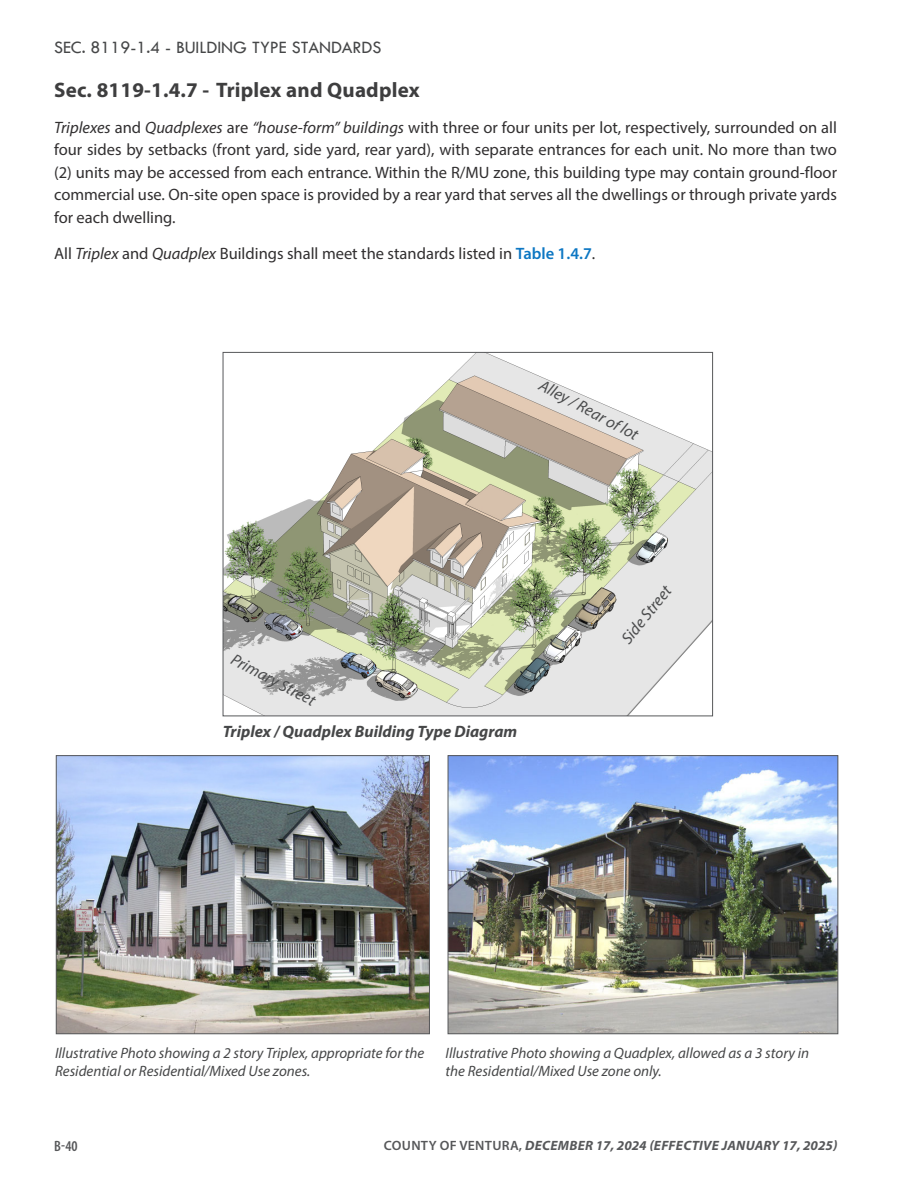
<style>
.page{position:relative;width:918px;height:1188px;background:#fff}
.page>*{position:absolute;margin:0;border:0;box-sizing:border-box;transform-origin:0 0}
.t1{font:700 21px "Myriad Pro";letter-spacing:.01em;color:#3e3e3f}
.header_text__left{font:18px "Tw Cen";color:#464748}
._2B_-_Pararaph_Body_Text{font:16.5px/22.5px "Myriad Pro";color:#312f30;text-align:justify}
.t2{font:italic 16.5px "Myriad Pro";color:#4b4c4d}
.Captions{font:italic 700 16.5px "Myriad Pro";color:#464748}
.Captions-2{font:italic 15px/18px "Myriad Pro";color:#464748}
.t3{font:600 condensed 15px "Myriad Pro";color:#57585a}
.t4{font:italic 700 13.5px "Myriad Pro";letter-spacing:.02em;color:#57585a}
.s1{font-style:italic}
.s2{font-weight:600;color:#0d77c3}
.s3{font-weight:600;font-style:normal}
</style>
<div class="page">
<img style="left:450px;top:757px;width:386px;height:275px">
<div style="left:448px;top:755px;width:390px;height:279px;border:1px solid #57585a"></div>
<img style="left:58px;top:757px;width:370px;height:275px">
<div style="left:56px;top:755px;width:374px;height:279px;border:1px solid #57585a"></div>
<img style="left:225px;top:354px;width:486px;height:360px">
<p class="header_text__left" style="left:54px;top:36px;width:329px">SEC. 8119-1.4 - BUILDING TYPE STANDARDS</p>
<p class="t1" style="left:54px;top:76px;width:367px">Sec. 8119-1.4.7 - Triplex and Quadplex</p>
<p class="_2B_-_Pararaph_Body_Text" style="left:54px;top:116px;width:784px"><span class="s1">Triplexes</span> and <span class="s1">Quadplexes</span> are <span class="s1">“house-form” buildings</span> with three or four units per lot, respectively, surrounded on all four sides by setbacks (front yard, side yard, rear yard), with separate entrances for each unit. No more than two (2) units may be accessed from each entrance. Within the R/MU zone, this building type may contain ground-floor commercial use. On-site open space is provided by a rear yard that serves all the dwellings or through private yards for each dwelling.</p>
<p class="_2B_-_Pararaph_Body_Text" style="left:54px;top:242px;width:543px">All <span class="s1">Triplex</span> and <span class="s1">Quadplex</span> Buildings shall meet the standards listed in <span class="s2">Table 1.4.7</span>.</p>
<p class="t2" style="left:545px;top:375px;width:111px;rotate:28deg">Alley / Rear of lot</p>
<p class="t2" style="left:237px;top:649px;width:95px;rotate:28deg">Primary Street</p>
<p class="Captions" style="left:223px;top:721px;width:296px">Triplex / Quadplex Building Type Diagram</p>
<p class="t2" style="left:617px;top:635px;width:70px;rotate:-51deg">Side Street</p>
<p class="Captions-2" style="left:55px;top:1043px;width:371px">Illustrative Photo showing a 2 story Triplex, appropriate for the<br>Residential or Residential/Mixed Use zones.</p>
<p class="Captions-2" style="left:446px;top:1043px;width:365px">Illustrative Photo showing a Quadplex, allowed as a 3 story in the Residential/Mixed Use zone only.</p>
<p class="t3" style="left:54px;top:1137px;width:25px">B-40</p>
<p class="t4" style="left:384px;top:1137px;width:455px"><span class="s3">COUNTY OF VENTURA,</span> DECEMBER 17, 2024 (EFFECTIVE JANUARY 17, 2025)</p>
</div>
